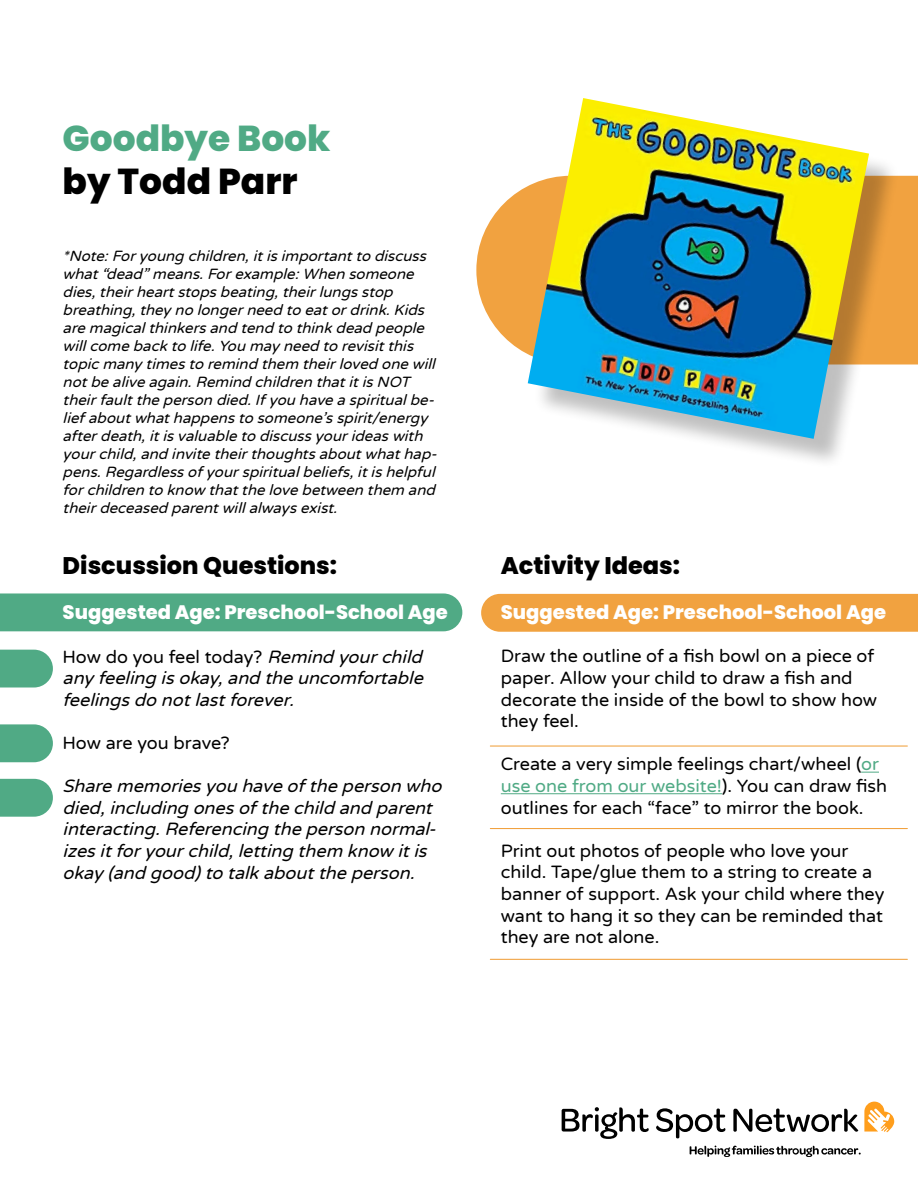
<style>
.page{position:relative;width:918px;height:1188px;background:#fff}
.page>*{position:absolute;margin:0;border:0;box-sizing:border-box;transform-origin:0 0}
.t1{font:800 36px "Poppins";color:#50aa85}
.t2{font:800 36px "Poppins";color:#000}
.t3{font:800 24px "Poppins";color:#000}
.t4{font:800 19.5px "Poppins";color:#fff}
.t5{font:18px/21.6px "Varela Round";color:#000}
.t6{font:italic 18px/21.6px "Varela Round";color:#000;text-align:justify}
.t7{font:italic 15px/18px "Varela Round";color:#000}
.s1{font-style:normal}
.s2{color:#50aa85}
</style>
<div class="page">
<div style="left:481px;top:594px;width:437px;height:38px;background:#f1a240"></div>
<div style="left:0;top:593px;width:462px;height:38px;background:#50aa85"></div>
<svg style="left:476px;top:176px;width:442px;height:188px;fill:#f1a240"></svg>
<svg style="left:861px;top:772px;width:18px;height:1px"></svg>
<hr style="left:501px;top:793px;width:221px;height:1px;background:#50aa85">
<div style="left:533px;top:103px;width:366px;height:366px;background:#000;opacity:.25"></div>
<img style="left:528px;top:98px;width:341px;height:341px">
<svg style="left:0;top:650px;width:53px;height:38px;background:#5fb18f"></svg>
<svg style="left:0;top:724px;width:53px;height:38px;background:#5fb18f"></svg>
<svg style="left:0;top:779px;width:53px;height:38px;background:#5eb18f"></svg>
<svg style="left:690px;top:1146px;width:171px;height:11px"></svg>
<svg style="left:562px;top:1107px;width:87px;height:32px"></svg>
<svg style="left:656px;top:1108px;width:69px;height:30px"></svg>
<svg style="left:733px;top:1109px;width:125px;height:23px"></svg>
<svg style="left:864px;top:1102px;width:30px;height:30px"></svg>
<hr style="left:490px;top:746px;width:418px;height:1px;background:#f1a240">
<hr style="left:490px;top:828px;width:418px;height:1px;background:#f1a240">
<hr style="left:490px;top:959px;width:418px;height:1px;background:#f1a240">
<h1 class="t1" style="left:63px;top:117px;width:269px">Goodbye Book</h1>
<h1 class="t2" style="left:63px;top:161px;width:236px">by Todd Parr</h1>
<p class="t7" style="left:63px;top:246px;width:380px">*Note:Foryoung children,itisimportantto discuss what“dead”means.Forexample:When someone dies,theirheartstopsbeating,theirlungsstop breathing,theyno longerneed to eatordrink.Kids aremagicalthinkersand tend to thinkdead people willcomebackto life.You mayneed to revisitthis topicmanytimesto remind them theirloved onewill notbealiveagain.Remind children thatitisNOT theirfaulttheperson died.Ifyou haveaspiritualbe&shy;liefaboutwhathappensto someone’sspirit/energy afterdeath,itisvaluableto discussyourideaswith yourchild,and invitetheirthoughtsaboutwhathap&shy;pens.Regardlessofyourspiritualbeliefs,itishelpful forchildren to know thatthelovebetween them and theirdeceased parentwillalwaysexist.</p>
<h2 class="t3" style="left:63px;top:552px;width:276px">Discussion Questions:</h2>
<h3 class="t4" style="left:63px;top:601px;width:387px">Suggested Age: Preschool-School Age</h3>
<p class="t6" style="left:63px;top:645px;width:368px"><span class="s1">How do you feel today?</span> Remind yourchild anyfeeling isokay,and theuncomfortable feelingsdo notlastforever.</p>
<p class="t5" style="left:63px;top:732px;width:169px">How are you brave?</p>
<p class="t6" style="left:63px;top:775px;width:386px;text-align:left">Sharememoriesyou haveoftheperson who died,including onesofthechild and parent interacting.Referencing theperson normal&shy;izesitforyourchild,letting them know itis okay(and good)to talkabouttheperson.</p>
<h2 class="t3" style="left:501px;top:552px;width:181px">Activity Ideas:</h2>
<h3 class="t4" style="left:501px;top:601px;width:387px">Suggested Age: Preschool-School Age</h3>
<p class="t5" style="left:501px;top:645px;width:378px">Draw the outline of a fish bowl on a piece of paper. Allow your child to draw a fish and decorate the inside of the bowl to show how they feel.</p>
<p class="t5" style="left:501px;top:753px;width:388px">Create a very simple feelings chart/wheel (<span class="s2">or use one from our website!</span>). You can draw fish outlines for each “face” to mirror the book.</p>
<p class="t5" style="left:501px;top:839px;width:385px">Print out photos of people who love your child. Tape/glue them to a string to create a banner of support. Ask your child where they want to hang it so they can be reminded that they are not alone.</p>
</div>
